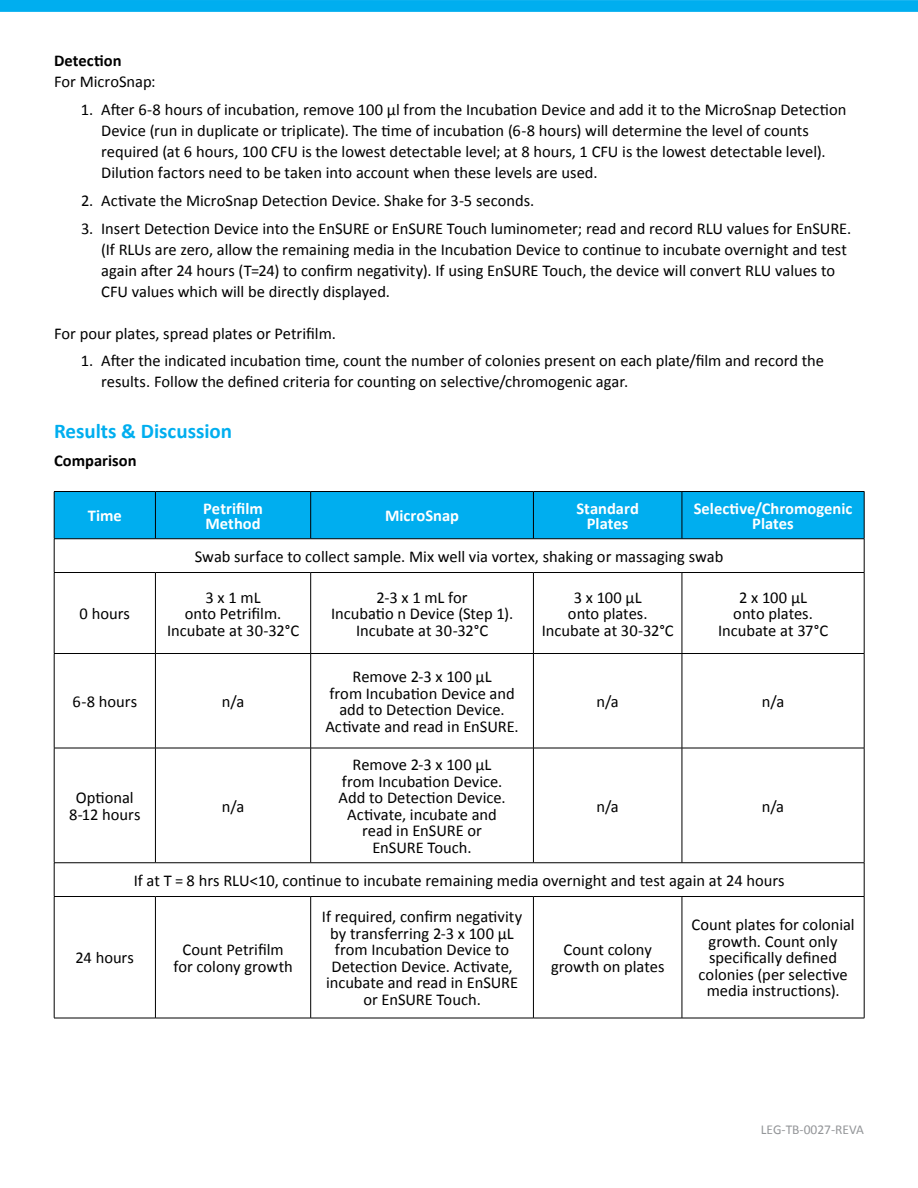
<style>
.page{position:relative;width:918px;height:1188px;background:#fff}
.page>*{position:absolute;margin:0;border:0;box-sizing:border-box;transform-origin:0 0}
.t1{font:700 21px "Calibri";color:#00aeef}
.t2{font:16.5px/16.5px "Calibri";color:#000;text-align:center}
.t3{font:700 16.5px/15px "Calibri";color:#fff;text-align:center}
.t4{font:700 16.5px "Calibri";letter-spacing:.005em;color:#000}
.t5{font:13.5px "Calibri";color:#939598}
</style>
<div class="page">
<div style="left:0;top:0;width:918px;height:12px;background:#00aeef"></div>
<div style="left:55px;top:492px;width:809px;height:46px;background:#00aeef"></div>
<hr style="left:54px;top:491px;width:101px;height:1px;background:#000">
<hr style="left:54px;top:492px;width:1px;height:47px;background:#000">
<hr style="left:155px;top:491px;width:156px;height:1px;background:#000">
<hr style="left:155px;top:492px;width:1px;height:47px;background:#000">
<hr style="left:311px;top:491px;width:222px;height:1px;background:#000">
<hr style="left:310px;top:492px;width:1px;height:47px;background:#000">
<hr style="left:533px;top:491px;width:149px;height:1px;background:#000">
<hr style="left:533px;top:492px;width:1px;height:47px;background:#000">
<hr style="left:682px;top:491px;width:182px;height:1px;background:#000">
<hr style="left:682px;top:492px;width:1px;height:47px;background:#000">
<hr style="left:864px;top:492px;width:1px;height:47px;background:#000">
<hr style="left:54px;top:538px;width:101px;height:1px;background:#000">
<hr style="left:54px;top:539px;width:1px;height:33px;background:#000">
<hr style="left:155px;top:538px;width:156px;height:1px;background:#000">
<hr style="left:311px;top:538px;width:222px;height:1px;background:#000">
<hr style="left:533px;top:538px;width:149px;height:1px;background:#000">
<hr style="left:682px;top:538px;width:182px;height:1px;background:#000">
<hr style="left:864px;top:539px;width:1px;height:33px;background:#000">
<hr style="left:54px;top:572px;width:101px;height:1px;background:#000">
<hr style="left:54px;top:573px;width:1px;height:80px;background:#000">
<hr style="left:155px;top:572px;width:156px;height:1px;background:#000">
<hr style="left:155px;top:573px;width:1px;height:80px;background:#000">
<hr style="left:311px;top:572px;width:222px;height:1px;background:#000">
<hr style="left:310px;top:573px;width:1px;height:80px;background:#000">
<hr style="left:533px;top:572px;width:149px;height:1px;background:#000">
<hr style="left:533px;top:573px;width:1px;height:80px;background:#000">
<hr style="left:682px;top:572px;width:182px;height:1px;background:#000">
<hr style="left:682px;top:573px;width:1px;height:80px;background:#000">
<hr style="left:864px;top:573px;width:1px;height:80px;background:#000">
<hr style="left:54px;top:653px;width:101px;height:1px;background:#000">
<hr style="left:54px;top:654px;width:1px;height:94px;background:#000">
<hr style="left:155px;top:653px;width:156px;height:1px;background:#000">
<hr style="left:155px;top:654px;width:1px;height:94px;background:#000">
<hr style="left:311px;top:653px;width:222px;height:1px;background:#000">
<hr style="left:310px;top:654px;width:1px;height:94px;background:#000">
<hr style="left:533px;top:653px;width:149px;height:1px;background:#000">
<hr style="left:533px;top:654px;width:1px;height:94px;background:#000">
<hr style="left:682px;top:653px;width:182px;height:1px;background:#000">
<hr style="left:682px;top:654px;width:1px;height:94px;background:#000">
<hr style="left:864px;top:654px;width:1px;height:94px;background:#000">
<hr style="left:54px;top:748px;width:101px;height:1px;background:#000">
<hr style="left:54px;top:748px;width:1px;height:115px;background:#000">
<hr style="left:155px;top:748px;width:156px;height:1px;background:#000">
<hr style="left:155px;top:748px;width:1px;height:115px;background:#000">
<hr style="left:311px;top:748px;width:222px;height:1px;background:#000">
<hr style="left:310px;top:748px;width:1px;height:115px;background:#000">
<hr style="left:533px;top:748px;width:149px;height:1px;background:#000">
<hr style="left:533px;top:748px;width:1px;height:115px;background:#000">
<hr style="left:682px;top:748px;width:182px;height:1px;background:#000">
<hr style="left:682px;top:748px;width:1px;height:115px;background:#000">
<hr style="left:864px;top:748px;width:1px;height:115px;background:#000">
<hr style="left:54px;top:862px;width:101px;height:1px;background:#000">
<hr style="left:54px;top:863px;width:1px;height:33px;background:#000">
<hr style="left:155px;top:862px;width:156px;height:1px;background:#000">
<hr style="left:311px;top:862px;width:222px;height:1px;background:#000">
<hr style="left:533px;top:862px;width:149px;height:1px;background:#000">
<hr style="left:682px;top:862px;width:182px;height:1px;background:#000">
<hr style="left:864px;top:863px;width:1px;height:33px;background:#000">
<hr style="left:54px;top:896px;width:101px;height:1px;background:#000">
<hr style="left:54px;top:897px;width:1px;height:121px;background:#000">
<hr style="left:155px;top:896px;width:156px;height:1px;background:#000">
<hr style="left:155px;top:897px;width:1px;height:121px;background:#000">
<hr style="left:311px;top:896px;width:222px;height:1px;background:#000">
<hr style="left:310px;top:897px;width:1px;height:121px;background:#000">
<hr style="left:533px;top:896px;width:149px;height:1px;background:#000">
<hr style="left:533px;top:897px;width:1px;height:121px;background:#000">
<hr style="left:682px;top:896px;width:182px;height:1px;background:#000">
<hr style="left:682px;top:897px;width:1px;height:121px;background:#000">
<hr style="left:864px;top:897px;width:1px;height:121px;background:#000">
<hr style="left:54px;top:1018px;width:101px;height:1px;background:#000">
<hr style="left:155px;top:1018px;width:156px;height:1px;background:#000">
<hr style="left:311px;top:1018px;width:222px;height:1px;background:#000">
<hr style="left:533px;top:1018px;width:149px;height:1px;background:#000">
<hr style="left:682px;top:1018px;width:182px;height:1px;background:#000">
<p class="t4" style="left:54px;top:49px;width:69px">Detection</p>
<p class="t2" style="left:54px;top:73px;width:103px">For MicroSnap:</p>
<p class="t2" style="left:101px;top:98px;width:747px;line-height:21px;text-align:left;text-indent:-20px">1. After 6-8 hours of incubation, remove 100 µl from the Incubation Device and add it to the MicroSnap Detection Device (run in duplicate or triplicate). The time of incubation (6-8 hours) will determine the level of counts required (at 6 hours, 100 CFU is the lowest detectable level; at 8 hours, 1 CFU is the lowest detectable level).<br>Dilution factors need to be taken into account when these levels are used.</p>
<p class="t2" style="left:81px;top:191px;width:455px">2. Activate the MicroSnap Detection Device. Shake for 3-5 seconds.</p>
<p class="t2" style="left:101px;top:217px;width:752px;line-height:21px;text-align:left;text-indent:-20px">3. Insert Detection Device into the EnSURE or EnSURE Touch luminometer; read and record RLU values for EnSURE. (If RLUs are zero, allow the remaining media in the Incubation Device to continue to incubate overnight and test again after 24 hours (T=24) to confirm negativity). If using EnSURE Touch, the device will convert RLU values to CFU values which will be directly displayed.</p>
<p class="t2" style="left:54px;top:324px;width:283px">For pour plates, spread plates or Petrifilm.</p>
<p class="t2" style="left:101px;top:350px;width:724px;line-height:21px;text-align:left;text-indent:-20px">1. After the indicated incubation time, count the number of colonies present on each plate/film and record the results. Follow the defined criteria for counting on selective/chromogenic agar.</p>
<p class="t1" style="left:54px;top:416px;width:180px">Results &amp; Discussion</p>
<p class="t4" style="left:54px;top:449px;width:84px">Comparison</p>
<p class="t3" style="left:88px;top:508px;width:36px">Time</p>
<p class="t3" style="left:203px;top:500px;width:61px;text-align:left">Petrifilm<br>Method</p>
<p class="t3" style="left:385px;top:508px;width:76px">MicroSnap</p>
<p class="t3" style="left:577px;top:500px;width:64px">Standard<br>Plates</p>
<p class="t3" style="left:694px;top:500px;width:160px">Selective/Chromogenic<br>Plates</p>
<p class="t2" style="left:195px;top:547px;width:530px">Swab surface to collect sample. Mix well via vortex, shaking or massaging swab</p>
<p class="t2" style="left:80px;top:605px;width:52px">0 hours</p>
<p class="t2" style="left:167px;top:588px;width:134px">3 x 1 mL<br>onto Petrifilm.<br>Incubate at 30-32°C</p>
<p class="t2" style="left:331px;top:588px;width:184px">2-3 x 1 mL for<br>Incubatio n Device (Step 1).<br>Incubate at 30-32°C</p>
<p class="t2" style="left:542px;top:588px;width:134px">3 x 100 µL<br>onto plates.<br>Incubate at 30-32°C</p>
<p class="t2" style="left:718px;top:588px;width:112px">2 x 100 µL<br>onto plates.<br>Incubate at 37°C</p>
<p class="t2" style="left:73px;top:692px;width:66px">6-8 hours</p>
<p class="t2" style="left:222px;top:692px;width:24px">n/a</p>
<p class="t2" style="left:69px;top:789px;width:73px">Optional<br>8-12 hours</p>
<p class="t2" style="left:222px;top:797px;width:24px">n/a</p>
<p class="t2" style="left:325px;top:668px;width:195px">Remove 2-3 x 100 µL<br>from Incubation Device and add to Detection Device.<br>Activate and read in EnSURE.</p>
<p class="t2" style="left:339px;top:756px;width:169px">Remove 2-3 x 100 µL from Incubation Device.<br>Add to Detection Device.<br>Activate, incubate and read in EnSURE or<br>EnSURE Touch.</p>
<p class="t2" style="left:597px;top:692px;width:24px">n/a</p>
<p class="t2" style="left:762px;top:692px;width:24px">n/a</p>
<p class="t2" style="left:597px;top:797px;width:24px">n/a</p>
<p class="t2" style="left:762px;top:797px;width:24px">n/a</p>
<p class="t2" style="left:134px;top:871px;width:652px">If at T = 8 hrs RLU&lt;10, continue to incubate remaining media overnight and test again at 24 hours</p>
<p class="t2" style="left:76px;top:949px;width:60px">24 hours</p>
<p class="t2" style="left:173px;top:941px;width:121px">Count Petrifilm for colony growth</p>
<p class="t2" style="left:322px;top:908px;width:202px">If required, confirm negativity by transferring 2-3 x 100 µL from Incubation Device to<br>Detection Device. Activate, incubate and read in EnSURE or EnSURE Touch.</p>
<p class="t2" style="left:551px;top:941px;width:115px">Count colony growth on plates</p>
<p class="t2" style="left:691px;top:916px;width:165px">Count plates for colonial growth. Count only specifically defined colonies (per selective media instructions).</p>
<p class="t5" style="left:761px;top:1121px;width:105px">LEG-TB-0027-REVA</p>
</div>
